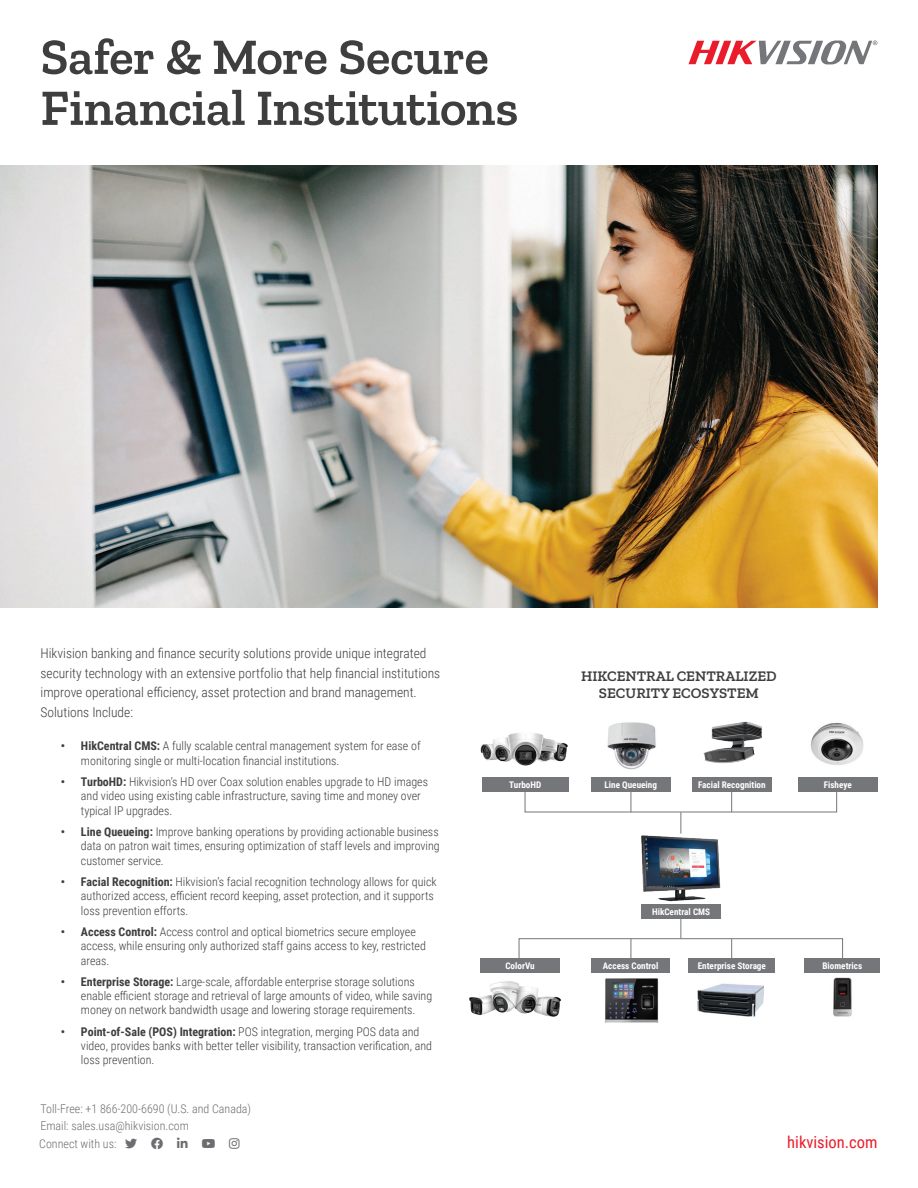
<style>
.page{position:relative;width:918px;height:1188px;background:#fff}
.page>*{position:absolute;margin:0;border:0;box-sizing:border-box;transform-origin:0 0}
.t1{font:600 51px/51px "Zilla Slab";letter-spacing:-.01em;color:#3e3e3f}
.t2{font:16.5px "Roboto Condensed";color:#ea1c2b}
.t3{font:600 15px/16.4px "Zilla Slab";color:#3e3e3f;text-align:center}
.t4{font:300 13.5px/19.5px "Roboto Condensed";color:#3e3e3f}
.t5{font:300 12px/14.4px "Roboto Condensed";color:#3e3e3f}
.t6{font:300 12px/16.5px "Roboto Condensed";color:#6c6d70}
.t7{font:700 9.15px "Roboto Condensed";color:#fff}
.s1{font-weight:700}
</style>
<div class="page">
<svg style="left:688px;top:40px;width:190px;height:25px"></svg>
<img style="left:0;top:165px;width:878px;height:443px">
<div style="left:591px;top:777px;width:79px;height:14px;background:#757679"></div>
<div style="left:525px;top:791px;width:312px;height:21px;border:1px solid #757679"></div>
<div style="left:519px;top:938px;width:324px;height:22px;border:1px solid #757679"></div>
<img style="left:810px;top:723px;width:54px;height:42px">
<img style="left:607px;top:722px;width:49px;height:48px">
<img style="left:703px;top:721px;width:59px;height:42px">
<div style="left:482px;top:777px;width:86px;height:14px;background:#757679"></div>
<div style="left:481px;top:959px;width:79px;height:14px;background:#757679"></div>
<div style="left:692px;top:777px;width:79px;height:14px;background:#757679"></div>
<div style="left:798px;top:777px;width:79px;height:14px;background:#757679"></div>
<svg style="left:681px;top:918px;width:1px;height:20px"></svg>
<svg style="left:731px;top:939px;width:1px;height:20px"></svg>
<svg style="left:731px;top:791px;width:1px;height:21px"></svg>
<svg style="left:631px;top:939px;width:1px;height:20px"></svg>
<svg style="left:631px;top:791px;width:1px;height:21px"></svg>
<svg style="left:681px;top:812px;width:1px;height:16px"></svg>
<img style="left:641px;top:828px;width:80px;height:74px">
<div style="left:642px;top:904px;width:79px;height:14px;background:#757679"></div>
<div style="left:591px;top:959px;width:79px;height:14px;background:#757679"></div>
<div style="left:689px;top:959px;width:86px;height:14px;background:#757679"></div>
<div style="left:805px;top:959px;width:75px;height:14px;background:#757679"></div>
<img style="left:605px;top:978px;width:54px;height:45px">
<img style="left:697px;top:983px;width:67px;height:34px">
<img style="left:469px;top:981px;width:92px;height:36px">
<img style="left:480px;top:733px;width:88px;height:33px">
<img style="left:833px;top:977px;width:19px;height:40px">
<h1 class="t1" style="left:40px;top:32px;width:479px">Safer &amp; More Secure<br>Financial Institutions</h1>
<p class="t4" style="left:40px;top:643px;width:401px">Hikvision banking and finance security solutions provide unique integrated security technology with an extensive portfolio that help financial institutions improve operational efficiency, asset protection and brand management.<br>Solutions Include:</p>
<p class="t5" style="left:81px;top:738px;width:341px;text-indent:-20px"><span class="s1">• HikCentral CMS:</span> A fully scalable central management system for ease of monitoring single or multi-location financial institutions.</p>
<p class="t5" style="left:81px;top:774px;width:349px;text-indent:-20px"><span class="s1">• TurboHD:</span> Hikvision’s HD over Coax solution enables upgrade to HD images and video using existing cable infrastructure, saving time and money over typical IP upgrades.</p>
<p class="t5" style="left:81px;top:824px;width:360px;text-align:justify;text-indent:-20px"><span class="s1">• Line Queueing:</span> Improve banking operations by providing actionable business data on patron wait times, ensuring optimization of staff levels and improving customer service.</p>
<p class="t5" style="left:81px;top:874px;width:357px;text-indent:-20px"><span class="s1">• Facial Recognition:</span> Hikvision’s facial recognition technology allows for quick authorized access, efficient record keeping, asset protection, and it supports loss prevention efforts.</p>
<p class="t5" style="left:81px;top:924px;width:346px;text-indent:-20px"><span class="s1">• Access Control:</span> Access control and optical biometrics secure employee access, while ensuring only authorized staff gains access to key, restricted areas.</p>
<p class="t5" style="left:81px;top:974px;width:353px;text-indent:-20px"><span class="s1">• Enterprise Storage:</span> Large-scale, affordable enterprise storage solutions enable efficient storage and retrieval of large amounts of video, while saving money on network bandwidth usage and lowering storage requirements.</p>
<p class="t5" style="left:81px;top:1024px;width:353px;text-indent:-20px"><span class="s1">• Point-of-Sale (POS) Integration:</span> POS integration, merging POS data and video, provides banks with better teller visibility, transaction verification, and loss prevention.</p>
<p class="t6" style="left:41px;top:1100px;width:212px">Toll-Free: +1 866-200-6690 (U.S. and Canada)<br>Email: sales.usa@hikvision.com</p>
<p class="t6" style="left:39px;top:1135px;width:79px">Connect with us:</p>
<p class="t7" style="left:509px;top:778px;width:34px">TurboHD</p>
<p class="t3" style="left:581px;top:668px;width:197px">HIKCENTRAL CENTRALIZED<br>SECURITY ECOSYSTEM</p>
<p class="t7" style="left:605px;top:778px;width:54px">Line Queueing</p>
<p class="t7" style="left:698px;top:778px;width:69px">Facial Recognition</p>
<p class="t7" style="left:824px;top:778px;width:30px">Fisheye</p>
<p class="t7" style="left:505px;top:960px;width:31px">ColorVu</p>
<p class="t7" style="left:652px;top:905px;width:60px">HikCentral CMS</p>
<p class="t7" style="left:603px;top:960px;width:57px">Access Control</p>
<p class="t7" style="left:698px;top:960px;width:70px">Enterprise Storage</p>
<p class="t7" style="left:822px;top:960px;width:41px">Biometrics</p>
<h2 class="t2" style="left:787px;top:1130px;width:92px">hikvision.com</h2>
</div>
